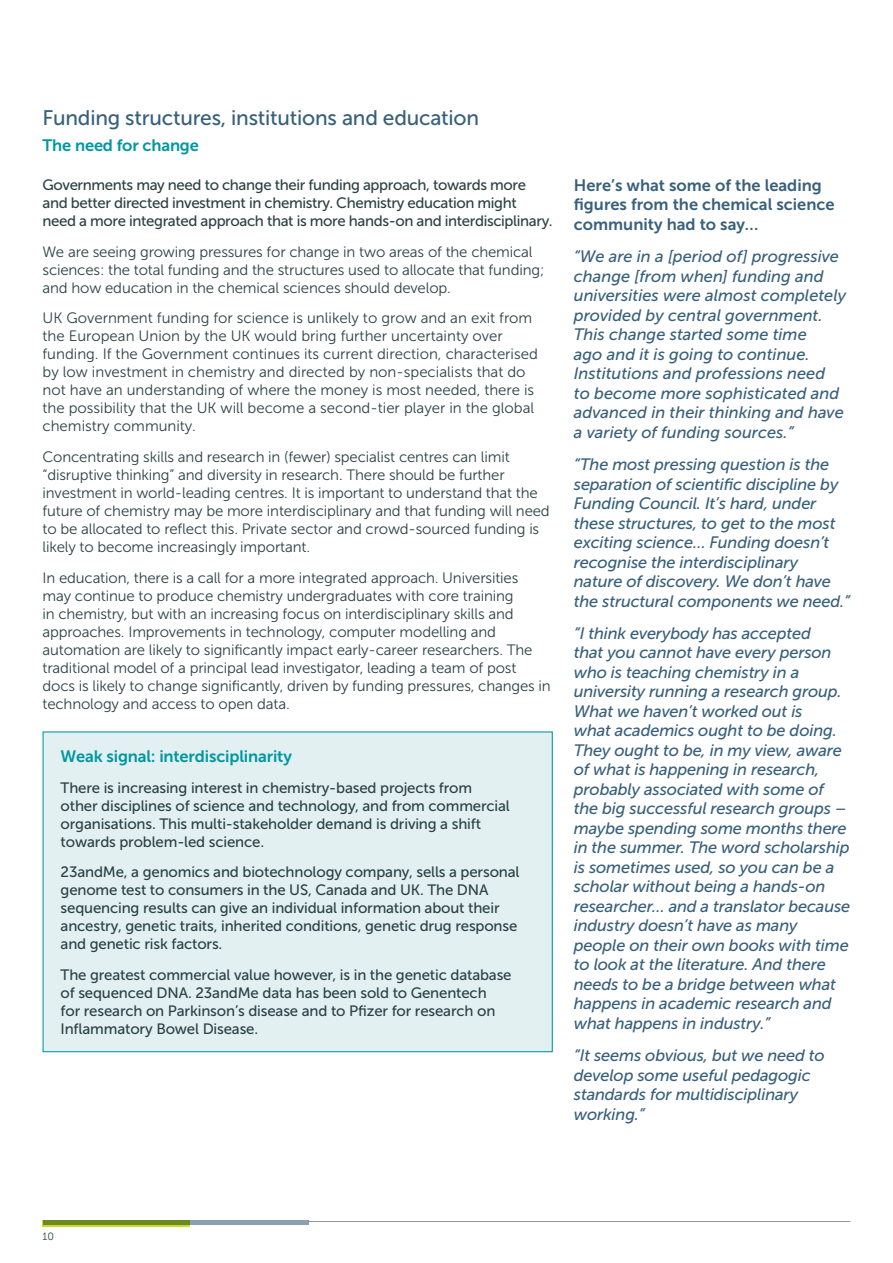
<style>
.page{position:relative;width:893px;height:1263px;background:#fff}
.page>*{position:absolute;margin:0;border:0;box-sizing:border-box;transform-origin:0 0}
.t1{font:21px "Museo Sans 500";letter-spacing:-.01em;color:#38607a}
.t2{font:italic 16.5px/19.5px "Museo Sans 500";letter-spacing:-.01em;color:#38607a}
.t3{font:16.5px/19.5px "Museo Sans 700";color:#38607a}
.t4{font:16.5px "Museo Sans 700";letter-spacing:-.01em;color:#0097a0}
.t5{font:15px/18px "Museo Sans 300";letter-spacing:-.01em;color:#2b4144}
.t6{font:15px/18px "Museo Sans 500";letter-spacing:-.01em;color:#2b4144}
.t7{font:10.5px "Museo Sans 300";color:#2b4144}
</style>
<div class="page">
<hr style="left:308px;top:1221px;width:542px;height:1px;background:#939598">
<div style="left:43px;top:1220px;width:147px;height:6px;background:#6d8a20"></div>
<svg style="left:190px;top:1220px;width:118px;height:4px"></svg>
<div style="left:43px;top:732px;width:509px;height:320px;background:#e2f0f2"></div>
<div style="left:43px;top:731px;width:510px;height:321px;border:1px solid #0097a0"></div>
<h1 class="t1" style="left:43px;top:106px;width:438px">Funding structures, institutions and education</h1>
<p class="t4" style="left:43px;top:136px;width:158px">The need for change</p>
<p class="t6" style="left:43px;top:176px;width:512px">Governments may need to change their funding approach, towards more and better directed investment in chemistry. Chemistry education might need a more integrated approach that is more hands-on and interdisciplinary.</p>
<p class="t5" style="left:43px;top:243px;width:503px">We are seeing growing pressures for change in two areas of the chemical sciences: the total funding and the structures used to allocate that funding; and how education in the chemical sciences should develop.</p>
<p class="t5" style="left:43px;top:309px;width:497px">UK Government funding for science is unlikely to grow and an exit from the European Union by the UK would bring further uncertainty over funding. If the Government continues its current direction, characterised by low investment in chemistry and directed by non-specialists that do not have an understanding of where the money is most needed, there is the possibility that the UK will become a second-tier player in the global chemistry community.</p>
<p class="t5" style="left:43px;top:448px;width:509px">Concentrating skills and research in (fewer) specialist centres can limit “disruptive thinking” and diversity in research. There should be further investment in world-leading centres. It is important to understand that the future of chemistry may be more interdisciplinary and that funding will need to be allocated to reflect this. Private sector and crowd-sourced funding is likely to become increasingly important.</p>
<p class="t5" style="left:43px;top:569px;width:510px">In education, there is a call for a more integrated approach. Universities<br>may continue to produce chemistry undergraduates with core training<br>in chemistry, but with an increasing focus on interdisciplinary skills and approaches. Improvements in technology, computer modelling and automation are likely to significantly impact early-career researchers. The traditional model of a principal lead investigator, leading a team of post docs is likely to change significantly, driven by funding pressures, changes in technology and access to open data.</p>
<p class="t4" style="left:61px;top:747px;width:233px">Weak signal: interdisciplinarity</p>
<p class="t6" style="left:61px;top:778px;width:451px">There is increasing interest in chemistry-based projects from other disciplines of science and technology, and from commercial organisations. This multi-stakeholder demand is driving a shift towards problem-led science.</p>
<p class="t6" style="left:61px;top:863px;width:460px">23andMe, a genomics and biotechnology company, sells a personal genome test to consumers in the US, Canada and U K. The DNA sequencing results can give an individual information about their ancestry, genetic traits, inherited conditions, genetic drug response and genetic risk factors.</p>
<p class="t6" style="left:61px;top:966px;width:453px">The greatest commercial value however, is in the genetic database of sequenced DNA. 23andMe data has been sold to Genentech<br>for research on Parkinson’s disease and to Pfizer for research on<br>I nflammatory Bowel Disease.</p>
<p class="t3" style="left:574px;top:175px;width:262px">Here’s what some of the leading figures from the chemical science community had to say…</p>
<p class="t2" style="left:574px;top:247px;width:274px">“We are in a [period of] progressive change [from when] funding and universities were almost completely provided by central government.<br>This change started some time<br>ago and it is going to continue.<br>Institutions and professions need<br>to become more sophisticated and advanced in their thinking and have a variety of funding sources.”</p>
<p class="t2" style="left:574px;top:455px;width:278px">“The most pressing question is the separation of scientific discipline by Funding Council. It’s hard, under these structures, to get to the most exciting science… Funding doesn’t recognise the interdisciplinary nature of discovery. We don’t have the structural components we need.”</p>
<p class="t2" style="left:574px;top:623px;width:278px">“I think everybody has accepted<br>that you cannot have every person who is teaching chemistry in a university running a research group.<br>What we haven’t worked out is<br>what academics ought to be doing.<br>They ought to be, in my view, aware of what is happening in research, probably associated with some of the big successful research groups – maybe spending some months there in the summer. The word scholarship is sometimes used, so you can be a scholar without being a hands-on researcher… and a translator because industry doesn’t have as many people on their own books with time to look at the literature. And there needs to be a bridge between what happens in academic research and what happens in industry.”</p>
<p class="t2" style="left:574px;top:1046px;width:252px">“It seems obvious, but we need to develop some useful pedagogic standards for multidisciplinary working.”</p>
<p class="t7" style="left:43px;top:1231px;width:13px">10</p>
</div>
